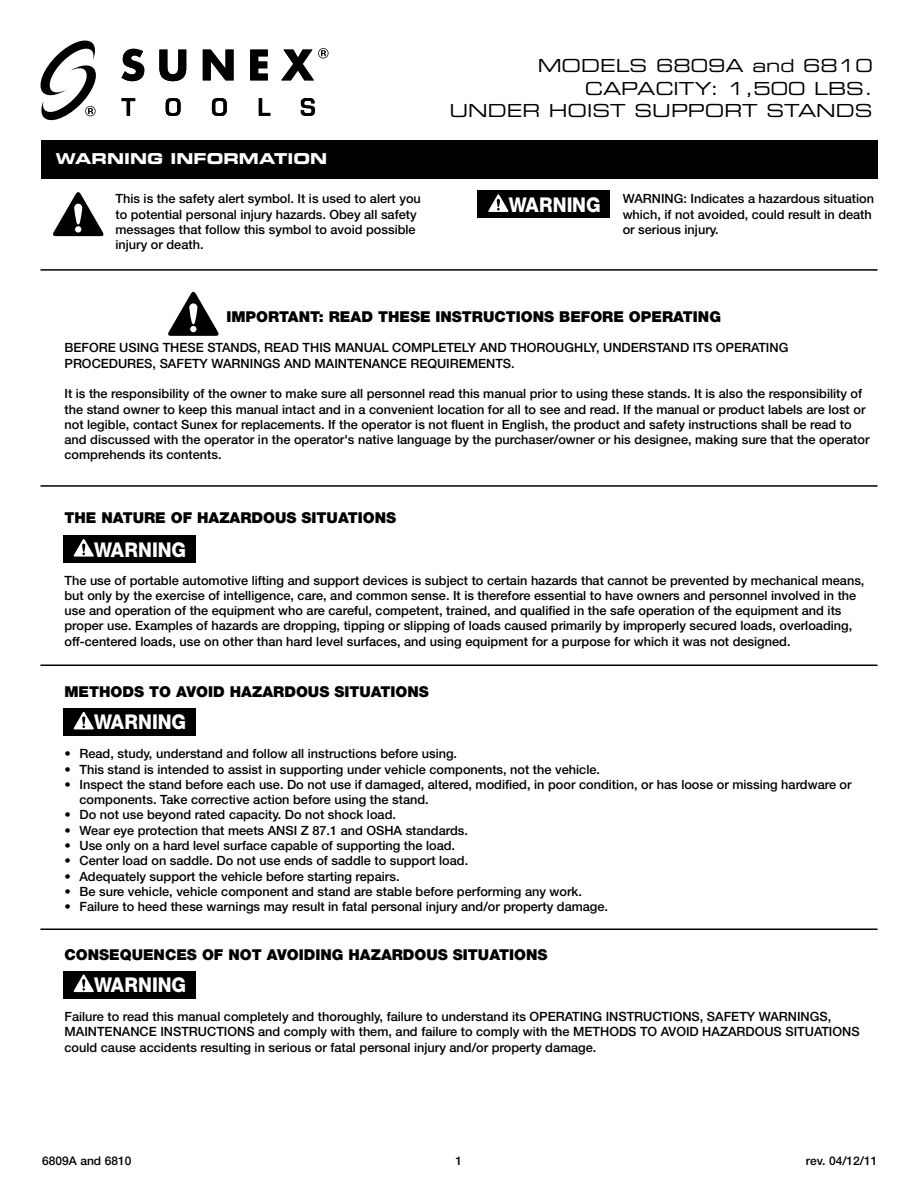
<style>
.page{position:relative;width:918px;height:1188px;background:#fff}
.page>*{position:absolute;margin:0;border:0;box-sizing:border-box;transform-origin:0 0}
.t1{font:800 20.4px "Helvetica Neue LT Std";color:#fff;scale:.92 1}
.t2{font:18px/22.5px "Eurostile LT Std Ex 2";color:#000;text-align:right}
.t3{font:900 15px "Helvetica Neue LT Std";color:#000}
.t4{font:15px "Eurostile LT Std Bold Ex 2";color:#fff}
.t5{font:500 12.75px/15.3px "Helvetica Neue LT Std";color:#000}
.t6{font:500 12px "Helvetica Neue LT Std";color:#000}
</style>
<div class="page">
<div style="left:41px;top:140px;width:837px;height:38px;background:#000"></div>
<hr style="left:40px;top:269px;width:838px;height:2px;background:#000">
<hr style="left:40px;top:485px;width:838px;height:2px;background:#000">
<hr style="left:40px;top:665px;width:838px;height:1px;background:#000">
<hr style="left:40px;top:928px;width:838px;height:2px;background:#000">
<svg style="left:168px;top:292px;width:51px;height:44px"></svg>
<div style="left:190px;top:326px;width:7px;height:6px;background:#fff;border-radius:50%"></div>
<svg style="left:53px;top:192px;width:51px;height:44px"></svg>
<div style="left:75px;top:226px;width:6px;height:7px;background:#fff;border-radius:50%"></div>
<div style="left:478px;top:191px;width:132px;height:27px;background:#000"></div>
<svg style="left:488px;top:194px;width:21px;height:18px"></svg>
<div style="left:63px;top:535px;width:133px;height:28px;background:#000"></div>
<svg style="left:73px;top:539px;width:21px;height:18px"></svg>
<div style="left:63px;top:708px;width:133px;height:28px;background:#000"></div>
<svg style="left:73px;top:712px;width:21px;height:17px"></svg>
<div style="left:63px;top:971px;width:133px;height:27px;background:#000"></div>
<svg style="left:73px;top:974px;width:21px;height:18px"></svg>
<svg style="left:122px;top:98px;width:13px;height:18px"></svg>
<svg style="left:166px;top:98px;width:15px;height:18px"></svg>
<svg style="left:212px;top:98px;width:15px;height:18px"></svg>
<svg style="left:259px;top:98px;width:11px;height:18px"></svg>
<svg style="left:301px;top:98px;width:14px;height:18px"></svg>
<svg style="left:122px;top:49px;width:22px;height:32px"></svg>
<svg style="left:159px;top:50px;width:27px;height:31px"></svg>
<svg style="left:203px;top:50px;width:31px;height:30px"></svg>
<svg style="left:250px;top:50px;width:18px;height:30px"></svg>
<svg style="left:281px;top:48px;width:48px;height:32px"></svg>
<svg style="left:40px;top:40px;width:56px;height:80px"></svg>
<p class="t4" style="left:56px;top:148px;width:273px">WARNING INFORMATION</p>
<p class="t5" style="left:116px;top:191px;width:307px">This is the safety alert symbol. It is used to alert you to potential personal injury hazards. Obey all safety messages that follow this symbol to avoid possible injury or death.</p>
<h2 class="t2" style="left:449px;top:54px;width:425px">MODELS 6809A and 6810<br>CAPACITY: 1,500 LBS.<br>UNDER HOIST SUPPORT STANDS</h2>
<h1 class="t1" style="left:509px;top:193px;width:101px">WARNING</h1>
<p class="t5" style="left:623px;top:191px;width:253px">WARNING: Indicates a hazardous situation which, if not avoided, could result in death or serious injury.</p>
<p class="t3" style="left:226px;top:307px;width:496px">IMPORTANT: READ THESE INSTRUCTIONS BEFORE OPERATING</p>
<p class="t5" style="left:64px;top:340px;width:725px">BEFORE USING THESE STANDS, READ THIS MANUAL COMPLETELY AND THOROUGHLY, UNDERSTAND ITS OPERATING<br>PROCEDURES, SAFETY WARNINGS AND MAINTENANCE REQUIREMENTS.</p>
<p class="t5" style="left:64px;top:386px;width:806px">It is the responsibility of the owner to make sure all personnel read this manual prior to using these stands. It is also the responsibility of the stand owner to keep this manual intact and in a convenient location for all to see and read. If the manual or product labels are lost or not legible, contact Sunex for replacements. If the operator is not fluent in English, the product and safety instructions shall be read to and discussed with the operator in the operator's native language by the purchaser/owner or his designee, making sure that the operator comprehends its contents.</p>
<p class="t3" style="left:64px;top:509px;width:333px">THE NATURE OF HAZARDOUS SITUATIONS</p>
<h1 class="t1" style="left:94px;top:537px;width:101px">WARNING</h1>
<p class="t5" style="left:64px;top:572px;width:802px">The use of portable automotive lifting and support devices is subject to certain hazards that cannot be prevented by mechanical means, but only by the exercise of intelligence, care, and common sense. It is therefore essential to have owners and personnel involved in the use and operation of the equipment who are careful, competent, trained, and qualified in the safe operation of the equipment and its proper use. Examples of hazards are dropping, tipping or slipping of loads caused primarily by improperly secured loads, overloading, off-centered loads, use on other than hard level surfaces, and using equipment for a purpose for which it was not designed.</p>
<p class="t3" style="left:64px;top:683px;width:366px">METHODS TO AVOID HAZARDOUS SITUATIONS</p>
<h1 class="t1" style="left:94px;top:710px;width:101px">WARNING</h1>
<p class="t5" style="left:64px;top:746px;width:394px">• Read, study, understand and follow all instructions before using.</p>
<p class="t5" style="left:64px;top:761px;width:537px">• This stand is intended to assist in supporting under vehicle components, not the vehicle.</p>
<p class="t5" style="left:79px;top:777px;width:774px;text-indent:-15px">• Inspect the stand before each use. Do not use if damaged, altered, modified, in poor condition, or has loose or missing hardware or components. Take corrective action before using the stand.</p>
<p class="t5" style="left:64px;top:807px;width:333px">• Do not use beyond rated capacity. Do not shock load.</p>
<p class="t5" style="left:64px;top:822px;width:405px">• Wear eye protection that meets ANSI Z 87.1 and OSHA standards.</p>
<p class="t5" style="left:64px;top:838px;width:392px">• Use only on a hard level surface capable of supporting the load.</p>
<p class="t5" style="left:64px;top:853px;width:405px">• Center load on saddle. Do not use ends of saddle to support load.</p>
<p class="t5" style="left:64px;top:868px;width:337px">• Adequately support the vehicle before starting repairs.</p>
<p class="t5" style="left:64px;top:884px;width:519px">• Be sure vehicle, vehicle component and stand are stable before performing any work.</p>
<p class="t5" style="left:64px;top:899px;width:545px">• Failure to heed these warnings may result in fatal personal injury and/or property damage.</p>
<p class="t3" style="left:64px;top:946px;width:485px">CONSEQUENCES OF NOT AVOIDING HAZARDOUS SITUATIONS</p>
<h1 class="t1" style="left:94px;top:973px;width:101px">WARNING</h1>
<p class="t5" style="left:64px;top:1009px;width:797px">Failure to read this manual completely and thoroughly, failure to understand its OPERATING INSTRUCTIONS, SAFETY WARNINGS,<br>MAINTENANCE INSTRUCTIONS and comply with them, and failure to comply with the METHODS TO AVOID HAZARDOUS SITUATIONS could cause accidents resulting in serious or fatal personal injury and/or property damage.</p>
<p class="t6" style="left:42px;top:1154px;width:91px">6809A and 6810</p>
<p class="t6" style="left:456px;top:1154px;width:8px">1</p>
<p class="t6" style="left:806px;top:1154px;width:73px">rev. 04/12/11</p>
</div>
